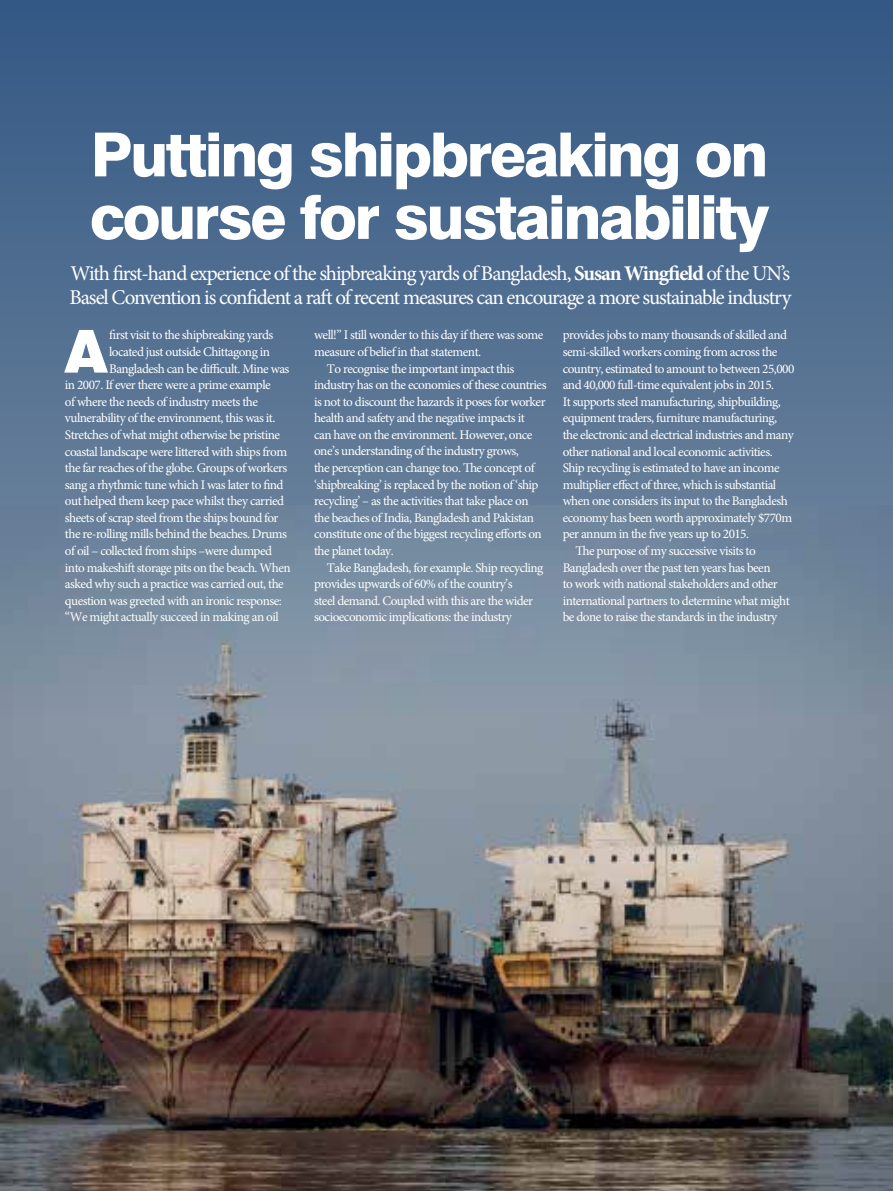
<style>
.page{position:relative;width:893px;height:1191px;background:#fff}
.page>*{position:absolute;margin:0;border:0;box-sizing:border-box;transform-origin:0 0}
.t1{font:800 60.75px/62.6px "Swiss 721 BT";letter-spacing:-.04em;color:#fff}
.t2{font:900 59.4px "Swiss 721 BT";color:#fff}
.t3{font:21px/24px "Minion Pro";letter-spacing:-.055em;color:#fff}
.t4{font:13.2px "Minion Pro";letter-spacing:-.04em;color:#fff}
.s1{font-weight:700}
</style>
<div class="page">
<img style="left:0;top:713px;width:893px;height:478px">
<div style="left:0;top:0;width:893px;height:713px;background:linear-gradient(to bottom,#2f5583,#8494a4)"></div>
<h1 class="t1" style="left:90px;top:123px;width:681px">Putting shipbreaking on course for sustainability</h1>
<h3 class="t3" style="left:69px;top:262px;width:723px">With first-hand experience of the shipbreaking yards of Bangladesh, <span class="s1">Susan Wingfield</span> of the UN’s<br>Basel Convention is confident a raft of recent measures can encourage a more sustainable industry</h3>
<h2 class="t2" style="left:64px;top:315px;width:45px">A</h2>
<p class="t4" style="left:109px;top:326px;width:166px">first visit to the shipbreaking yards</p>
<p class="t4" style="left:109px;top:343px;width:162px">located just outside Chittagong in</p>
<p class="t4" style="left:109px;top:359px;width:182px">Bangladesh can be difficult. Mine was</p>
<p class="t4" style="left:65px;top:376px;width:207px">in 2007. If ever there were a prime example</p>
<p class="t4" style="left:65px;top:393px;width:194px">of where the needs of industry meets the</p>
<p class="t4" style="left:65px;top:409px;width:212px">vulnerability of the environment, this was it.</p>
<p class="t4" style="left:65px;top:426px;width:217px">Stretches of what might otherwise be pristine</p>
<p class="t4" style="left:65px;top:442px;width:224px">coastal landscape were littered with ships from</p>
<p class="t4" style="left:65px;top:459px;width:224px">the far reaches of the globe. Groups of workers</p>
<p class="t4" style="left:65px;top:475px;width:220px">sang a rhythmic tune which I was later to find</p>
<p class="t4" style="left:65px;top:492px;width:221px">out helped them keep pace whilst they carried</p>
<p class="t4" style="left:65px;top:509px;width:215px">sheets of scrap steel from the ships bound for</p>
<p class="t4" style="left:65px;top:525px;width:224px">the re-rolling mills behind the beaches. Drums</p>
<p class="t4" style="left:65px;top:542px;width:209px">of oil – collected from ships –were dumped</p>
<p class="t4" style="left:65px;top:558px;width:227px">into makeshift storage pits on the beach. When</p>
<p class="t4" style="left:65px;top:575px;width:220px">asked why such a practice was carried out, the</p>
<p class="t4" style="left:65px;top:592px;width:218px">question was greeted with an ironic response:</p>
<p class="t4" style="left:65px;top:608px;width:215px">“We might actually succeed in making an oil</p>
<p class="t4" style="left:314px;top:326px;width:231px">well!” I still wonder to this day if there was some</p>
<p class="t4" style="left:314px;top:343px;width:169px">measure of belief in that statement.</p>
<p class="t4" style="left:327px;top:359px;width:189px">To recognise the important impact this</p>
<p class="t4" style="left:314px;top:376px;width:234px">industry has on the economies of these countries</p>
<p class="t4" style="left:314px;top:393px;width:233px">is not to discount the hazards it poses for worker</p>
<p class="t4" style="left:314px;top:409px;width:212px">health and safety and the negative impacts it</p>
<p class="t4" style="left:314px;top:426px;width:220px">can have on the environment. However, once</p>
<p class="t4" style="left:314px;top:442px;width:206px">one’s understanding of the industry grows,</p>
<p class="t4" style="left:314px;top:459px;width:222px">the perception can change too. The concept of</p>
<p class="t4" style="left:314px;top:475px;width:226px">‘shipbreaking’ is replaced by the notion of ‘ship</p>
<p class="t4" style="left:314px;top:492px;width:216px">recycling’ – as the activities that take place on</p>
<p class="t4" style="left:314px;top:509px;width:222px">the beaches of India, Bangladesh and Pakistan</p>
<p class="t4" style="left:314px;top:525px;width:229px">constitute one of the biggest recycling efforts on</p>
<p class="t4" style="left:314px;top:542px;width:81px">the planet today.</p>
<p class="t4" style="left:327px;top:558px;width:218px">Take Bangladesh, for example. Ship recycling</p>
<p class="t4" style="left:314px;top:575px;width:200px">provides upwards of 60% of the country’s</p>
<p class="t4" style="left:314px;top:591px;width:221px">steel demand. Coupled with this are the wider</p>
<p class="t4" style="left:314px;top:608px;width:199px">socioeconomic implications: the industry</p>
<p class="t4" style="left:563px;top:326px;width:226px">provides jobs to many thousands of skilled and</p>
<p class="t4" style="left:563px;top:343px;width:216px">semi-skilled workers coming from across the</p>
<p class="t4" style="left:563px;top:359px;width:233px">country, estimated to amount to between 25,000</p>
<p class="t4" style="left:563px;top:376px;width:213px">and 40,000 full-time equivalent jobs in 2015.</p>
<p class="t4" style="left:563px;top:393px;width:220px">It supports steel manufacturing, shipbuilding,</p>
<p class="t4" style="left:563px;top:409px;width:216px">equipment traders, furniture manufacturing,</p>
<p class="t4" style="left:563px;top:426px;width:233px">the electronic and electrical industries and many</p>
<p class="t4" style="left:563px;top:442px;width:211px">other national and local economic activities.</p>
<p class="t4" style="left:563px;top:459px;width:218px">Ship recycling is estimated to have an income</p>
<p class="t4" style="left:563px;top:475px;width:215px">multiplier effect of three, which is substantial</p>
<p class="t4" style="left:563px;top:492px;width:227px">when one considers its input to the Bangladesh</p>
<p class="t4" style="left:563px;top:509px;width:231px">economy has been worth approximately $770m</p>
<p class="t4" style="left:563px;top:525px;width:188px">per annum in the five years up to 2015.</p>
<p class="t4" style="left:575px;top:542px;width:182px">The purpose of my successive visits to</p>
<p class="t4" style="left:563px;top:558px;width:209px">Bangladesh over the past ten years has been</p>
<p class="t4" style="left:563px;top:575px;width:217px">to work with national stakeholders and other</p>
<p class="t4" style="left:563px;top:592px;width:228px">international partners to determine what might</p>
<p class="t4" style="left:563px;top:608px;width:216px">be done to raise the standards in the industry</p>
</div>
